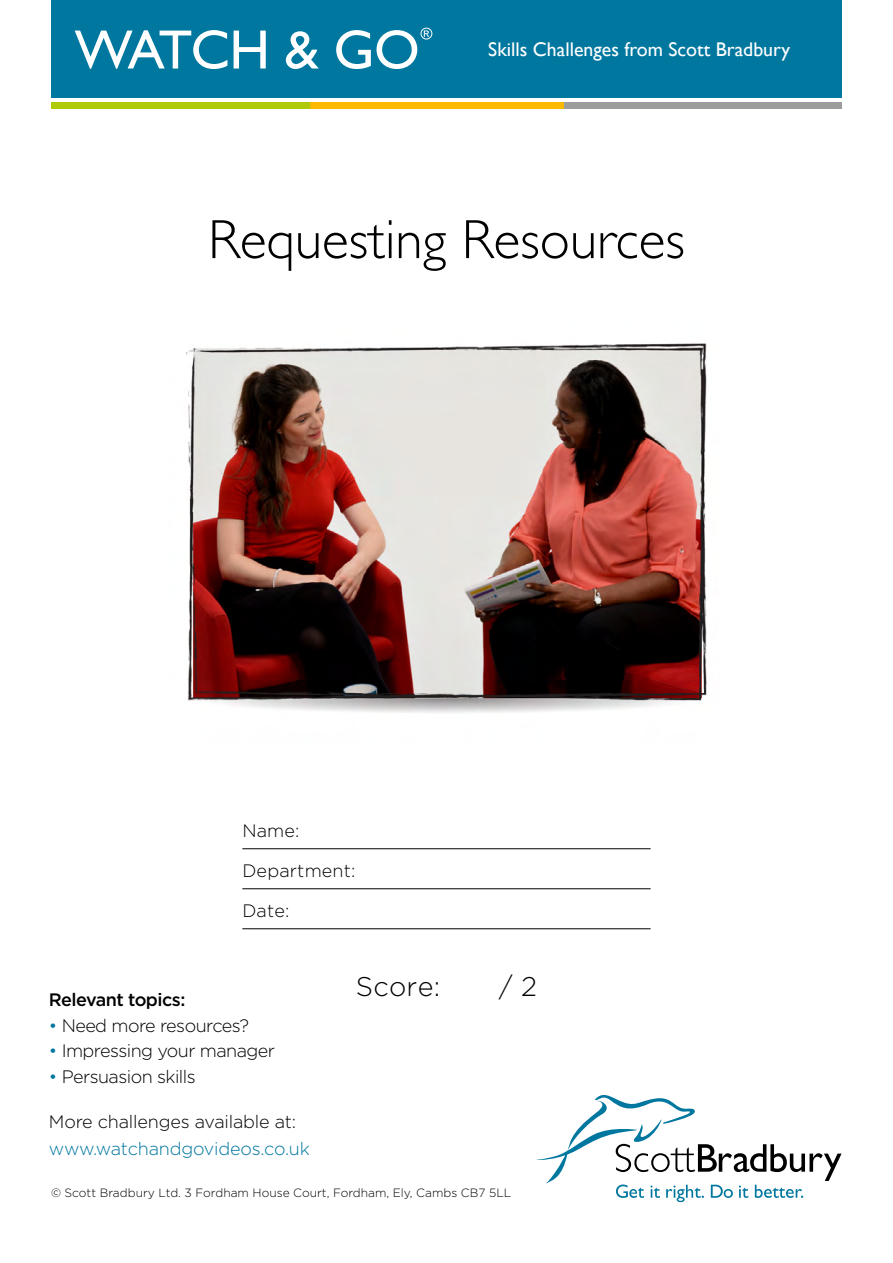
<style>
.page{position:relative;width:893px;height:1263px;background:#fff}
.page>*{position:absolute;margin:0;border:0;box-sizing:border-box;transform-origin:0 0}
.t1{font:300 55.5px "Gill Sans";color:#000}
.t2{font:300 27px "Gotham";letter-spacing:.01em;color:#000}
.t3{font:19.8px "Gill Sans";color:#fff}
.t4{font:300 18px "Gotham";letter-spacing:-.03em;color:#000}
.t5{font:300 18px "Gotham";letter-spacing:-.01em;color:#000}
.t6{font:300 18px "Gotham";letter-spacing:-.01em;color:#00779f}
.t7{font:500 18px "Gotham";letter-spacing:-.03em;color:#000}
.t8{font:300 18px "Gotham";letter-spacing:.01em;color:#000}
.t9{font:300 12px "Gotham";color:#000}
.s1{color:#00779f}
</style>
<div class="page">
<div style="left:51px;top:0;width:791px;height:98px;background:#00779f"></div>
<div style="left:51px;top:102px;width:260px;height:7px;background:#afca0b"></div>
<div style="left:311px;top:102px;width:254px;height:7px;background:#fbba00"></div>
<div style="left:565px;top:102px;width:277px;height:7px;background:#9d9d9c"></div>
<hr style="left:242px;top:848px;width:409px;height:1px;background:#000">
<hr style="left:242px;top:888px;width:409px;height:1px;background:#000">
<hr style="left:242px;top:928px;width:409px;height:1px;background:#000">
<svg style="left:537px;top:1095px;width:304px;height:107px"></svg>
<svg style="left:75px;top:30px;width:152px;height:39px"></svg>
<svg style="left:234px;top:31px;width:32px;height:38px"></svg>
<svg style="left:286px;top:31px;width:33px;height:38px"></svg>
<svg style="left:336px;top:28px;width:96px;height:41px"></svg>
<img style="left:186px;top:343px;width:521px;height:370px">
<p class="t3" style="left:488px;top:38px;width:303px">Skills Challenges from Scott Bradbury</p>
<h1 class="t1" style="left:208px;top:208px;width:478px">Requesting Resources</h1>
<p class="t4" style="left:242px;top:820px;width:59px">Name:</p>
<p class="t8" style="left:242px;top:860px;width:115px">Department:</p>
<p class="t4" style="left:242px;top:900px;width:49px">Date:</p>
<p class="t7" style="left:49px;top:988px;width:138px">Relevant topics:</p>
<p class="t4" style="left:49px;top:1014px;width:202px"><span class="s1">•</span> Need more resources?</p>
<p class="t4" style="left:49px;top:1040px;width:228px"><span class="s1">•</span> Impressing your manager</p>
<p class="t4" style="left:49px;top:1065px;width:148px"><span class="s1">•</span> Persuasion skills</p>
<p class="t5" style="left:49px;top:1110px;width:249px">More challenges available at:</p>
<p class="t6" style="left:49px;top:1137px;width:262px">www.watchandgovideos.co.uk</p>
<h2 class="t2" style="left:356px;top:969px;width:86px">Score:</h2>
<h2 class="t2" style="left:499px;top:969px;width:40px">/ 2</h2>
<p class="t9" style="left:51px;top:1185px;width:462px">© Scott Bradbury Ltd. 3 Fordham House Court, Fordham, Ely, Cambs CB7 5LL</p>
</div>
